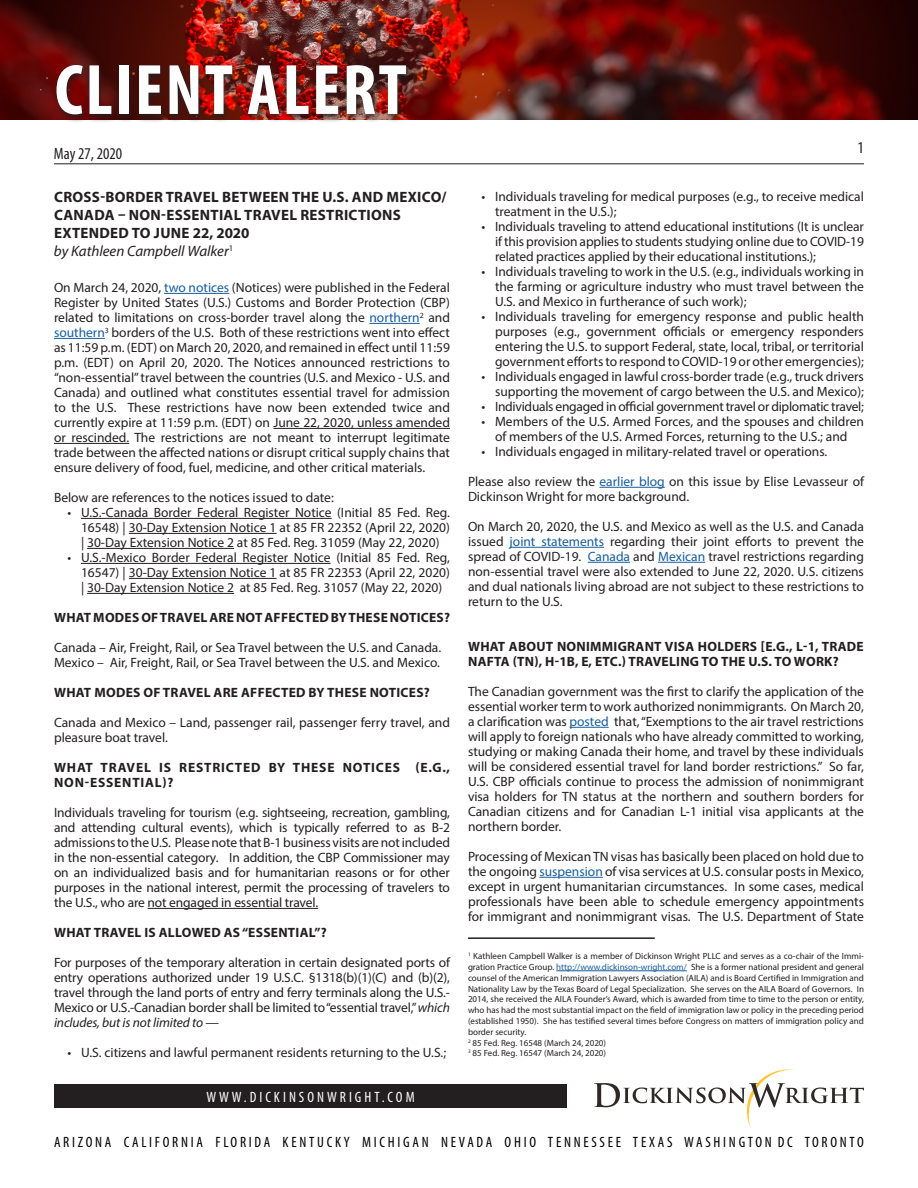
<style>
.page{position:relative;width:918px;height:1188px;background:#fff}
.page>*{position:absolute;margin:0;border:0;box-sizing:border-box;transform-origin:0 0}
.t1{font:700 condensed 72px "Myriad Pro";letter-spacing:.03em;color:#fff}
.t2{font:condensed 16.5px "Myriad Pro";color:#231f20}
.t3{font:700 15px/18px "Myriad Pro";letter-spacing:.02em;color:#231f20}
.t4{font:condensed 15px "Myriad Pro";letter-spacing:.18em;color:#000}
.t5{font:condensed 15px "Myriad Pro";letter-spacing:.2em;color:#fff}
.t6{font:13.5px/15px "Myriad Pro";color:#231f20;text-align:justify}
.t7{font:700 13.5px/15px "Myriad Pro";letter-spacing:.02em;color:#231f20}
.t8{font:13.5px "Myriad Pro";letter-spacing:-.02em;color:#231f20}
.t9{font:700 13.5px/15px "Myriad Pro";letter-spacing:.06em;color:#231f20}
.t10{font:9px/10.8px "Myriad Pro";color:#231f20;text-align:justify}
.s1{font-weight:400;font-style:italic}
.s2{color:#175d9e}
.s3{font-style:italic}
</style>
<div class="page">
<div style="left:54px;top:1084px;width:513px;height:24px;background:#231f20"></div>
<svg style="left:594px;top:1069px;width:270px;height:59px"></svg>
<hr style="left:54px;top:163px;width:810px;height:1px;background:#231f20">
<img style="left:0;top:0;width:918px;height:120px">
<img style="left:52px;top:61px;width:362px;height:61px">
<hr style="left:164px;top:293px;width:65px;height:1px;background:#175d9e">
<hr style="left:369px;top:323px;width:51px;height:1px;background:#175d9e">
<hr style="left:54px;top:338px;width:51px;height:1px;background:#175d9e">
<hr style="left:273px;top:428px;width:177px;height:1px;background:#231f20">
<hr style="left:54px;top:443px;width:75px;height:1px;background:#231f20">
<hr style="left:81px;top:518px;width:251px;height:1px;background:#231f20">
<hr style="left:129px;top:533px;width:148px;height:1px;background:#231f20">
<hr style="left:87px;top:548px;width:147px;height:1px;background:#231f20">
<hr style="left:81px;top:563px;width:250px;height:1px;background:#231f20">
<hr style="left:129px;top:578px;width:148px;height:1px;background:#231f20">
<hr style="left:87px;top:593px;width:147px;height:1px;background:#231f20">
<hr style="left:148px;top:908px;width:170px;height:1px;background:#231f20">
<hr style="left:599px;top:487px;width:66px;height:1px;background:#175d9e">
<hr style="left:510px;top:547px;width:94px;height:1px;background:#175d9e">
<hr style="left:588px;top:562px;width:42px;height:1px;background:#175d9e">
<hr style="left:658px;top:562px;width:47px;height:1px;background:#175d9e">
<hr style="left:570px;top:727px;width:39px;height:1px;background:#175d9e">
<hr style="left:539px;top:877px;width:64px;height:1px;background:#175d9e">
<hr style="left:556px;top:971px;width:131px;height:1px;background:#175d9e">
<hr style="left:468px;top:937px;width:187px;height:2px;background:#231f20">
<p class="t1" style="left:55px;top:45px;width:354px">CLIENT ALERT</p>
<p class="t2" style="left:54px;top:144px;width:70px">May 27, 2020</p>
<p class="t3" style="left:54px;top:188px;width:394px">CROSS-BORDER TRAVEL BETWEEN THE U.S. AND MEXICO/ CANADA – NON-ESSENTIAL TRAVEL RESTRICTIONS EXTENDED TO JUNE 22, 2020<br><span class="s1">by Kathleen Campbell Walker</span><sup>1</sup></p>
<p class="t6" style="left:54px;top:280px;width:398px">On March 24, 2020, <span class="s2">two notices</span> (Notices) were published in the Federal Register by United States (U.S.) Customs and Border Protection (CBP) related to limitations on cross-border travel along the <span class="s2">northern</span><sup>2</sup> and <span class="s2">southern</span><sup>3</sup> borders of the U.S. Both of these restrictions went into effect as 11:59 p.m. (EDT) on March 20, 2020, and remained in effect until 11:59 p.m. (EDT) on April 20, 2020. The Notices announced restrictions to “non-essential” travel between the countries (U.S. and Mexico - U.S. and Canada) and outlined what constitutes essential travel for admission to the U.S. These restrictions have now been extended twice and currently expire at 11:59 p.m. (EDT) on June 22, 2020, unless amended or rescinded. The restrictions are not meant to interrupt legitimate trade between the affected nations or disrupt critical supply chains that ensure delivery of food, fuel, medicine, and other critical materials.</p>
<p class="t6" style="left:54px;top:490px;width:281px">Below are references to the notices issued to date:</p>
<p class="t6" style="left:81px;top:505px;width:371px;text-indent:-14px">• U.S.-Canada Border Federal Register Notice (Initial 85 Fed. Reg.<br>16548) | 30-Day Extension Notice 1 at 85 FR 22352 (April 22, 2020) | 30-Day Extension Notice 2 at 85 Fed. Reg. 31059 (May 22, 2020)</p>
<p class="t6" style="left:81px;top:550px;width:371px;text-indent:-14px">• U.S.-Mexico Border Federal Register Notice (Initial 85 Fed. Reg, 16547) | 30-Day Extension Notice 1 at 85 FR 22353 (April 22, 2020) | 30-Day Extension Notice 2 at 85 Fed. Reg. 31057 (May 22, 2020)</p>
<p class="t7" style="left:54px;top:610px;width:397px">WHAT MODES OF TRAVEL ARE NOT AFFECTED BY THESE NOTICES?</p>
<p class="t6" style="left:54px;top:640px;width:389px">Canada – Air, Freight, Rail, or Sea Travel between the U.S. and Canada.</p>
<p class="t6" style="left:54px;top:655px;width:388px">Mexico – Air, Freight, Rail, or Sea Travel between the U.S. and Mexico.</p>
<p class="t7" style="left:54px;top:685px;width:377px">WHAT MODES OF TRAVEL ARE AFFECTED BY THESE NOTICES?</p>
<p class="t6" style="left:54px;top:715px;width:398px">Canada and Mexico – Land, passenger rail, passenger ferry travel, and pleasure boat travel.</p>
<p class="t9" style="left:54px;top:760px;width:397px">WHAT TRAVEL IS RESTRICTED BY THESE NOTICES (E.G.,<br>NON-ESSENTIAL)?</p>
<p class="t6" style="left:54px;top:805px;width:398px">Individuals traveling for tourism (e.g. sightseeing, recreation, gambling, and attending cultural events), which is typically referred to as B-2 admissions to the U.S. Please note that B-1 business visits are not included in the non-essential category. In addition, the CBP Commissioner may on an individualized basis and for humanitarian reasons or for other purposes in the national interest, permit the processing of travelers to the U.S., who are not engaged in essential travel.</p>
<p class="t7" style="left:54px;top:925px;width:274px">WHAT TRAVEL IS ALLOWED AS “ESSENTIAL”?</p>
<p class="t6" style="left:54px;top:955px;width:398px">For purposes of the temporary alteration in certain designated ports of entry operations authorized under 19 U.S.C. §1318(b)(1)(C) and (b)(2), travel through the land ports of entry and ferry terminals along the U.S.- Mexico or U.S.-Canadian border shall be limited to “essential travel,” <span class="s3">which includes, but is not limited to —</span></p>
<p class="t6" style="left:68px;top:1045px;width:380px">• U.S. citizens and lawful permanent residents returning to the U.S.;</p>
<p class="t2" style="left:858px;top:138px;width:8px">1</p>
<p class="t6" style="left:495px;top:189px;width:371px;text-indent:-14px">• Individuals traveling for medical purposes (e.g., to receive medical treatment in the U.S.);</p>
<p class="t6" style="left:495px;top:219px;width:371px;text-indent:-14px">• Individuals traveling to attend educational institutions (It is unclear if this provision applies to students studying online due to COVID-19 related practices applied by their educational institutions.);</p>
<p class="t6" style="left:495px;top:264px;width:371px;text-indent:-14px">• Individuals traveling to work in the U.S. (e.g., individuals working in the farming or agriculture industry who must travel between the U.S. and Mexico in furtherance of such work);</p>
<p class="t6" style="left:495px;top:309px;width:371px;text-indent:-14px">• Individuals traveling for emergency response and public health purposes (e.g., government officials or emergency responders entering the U.S. to support Federal, state, local, tribal, or territorial government efforts to respond to COVID-19 or other emergencies);</p>
<p class="t6" style="left:482px;top:369px;width:384px;text-align:right">• Individuals engaged in lawful cross-border trade (e.g., truck drivers supporting the movement of cargo between the U.S. and Mexico);</p>
<p class="t8" style="left:482px;top:398px;width:384px">• Individuals engaged in official government travel or diplomatic travel;</p>
<p class="t6" style="left:482px;top:414px;width:384px;text-align:center">• Members of the U.S. Armed Forces, and the spouses and children of members of the U.S. Armed Forces, returning to the U.S.; and</p>
<p class="t6" style="left:482px;top:444px;width:347px">• Individuals engaged in military-related travel or operations.</p>
<p class="t6" style="left:468px;top:474px;width:398px">Please also review the <span class="s2">earlier blog</span> on this issue by Elise Levasseur of<br>Dickinson Wright for more background.</p>
<p class="t6" style="left:468px;top:519px;width:398px">On March 20, 2020, the U.S. and Mexico as well as the U.S. and Canada issued <span class="s2">joint statements</span> regarding their joint efforts to prevent the spread of COVID-19. <span class="s2">Canada</span> and <span class="s2">Mexican</span> travel restrictions regarding non-essential travel were also extended to June 22, 2020. U.S. citizens and dual nationals living abroad are not subject to these restrictions to return to the U.S.</p>
<p class="t7" style="left:468px;top:638px;width:397px">WHAT ABOUT NONIMMIGRANT VISA HOLDERS [E.G., L-1, TRADE<br>NAFTA (TN), H-1B, E, ETC.) TRAVELING TO THE U.S. TO WORK?</p>
<p class="t6" style="left:468px;top:684px;width:398px">The Canadian government was the first to clarify the application of the essential worker term to work authorized nonimmigrants. On March 20, a clarification was <span class="s2">posted</span> that, “Exemptions to the air travel restrictions will apply to foreign nationals who have already committed to working, studying or making Canada their home, and travel by these individuals will be considered essential travel for land border restrictions.” So far, U.S. CBP officials continue to process the admission of nonimmigrant visa holders for TN status at the northern and southern borders for Canadian citizens and for Canadian L-1 initial visa applicants at the northern border.</p>
<p class="t6" style="left:468px;top:849px;width:398px">Processing of Mexican TN visas has basically been placed on hold due to the ongoing <span class="s2">suspension</span> of visa services at U.S. consular posts in Mexico, except in urgent humanitarian circumstances. In some cases, medical professionals have been able to schedule emergency appointments for immigrant and nonimmigrant visas. The U.S. Department of State</p>
<p class="t10" style="left:468px;top:951px;width:398px"><sup>1</sup> Kathleen Campbell Walker is a member of Dickinson Wright PLLC and serves as a co-chair of the Immi&shy;gration Practice Group. <span class="s2">http://www.dickinson-wright.com/</span> She is a former national president and general counsel of the American Immigration Lawyers Association (AILA) and is Board Certified in Immigration and Nationality Law by the Texas Board of Legal Specialization. She serves on the AILA Board of Governors. In 2014, she received the AILA Founder’s Award, which is awarded from time to time to the person or entity, who has had the most substantial impact on the field of immigration law or policy in the preceding period (established 1950). She has testified several times before Congress on matters of immigration policy and border security.</p>
<p class="t10" style="left:468px;top:1037px;width:140px"><sup>2</sup> 85 Fed. Reg. 16548 (March 24, 2020)</p>
<p class="t10" style="left:468px;top:1048px;width:140px"><sup>3</sup> 85 Fed. Reg. 16547 (March 24, 2020)</p>
<p class="t5" style="left:206px;top:1088px;width:210px">WWW.DICKINSONWRIGHT.COM</p>
<p class="t4" style="left:54px;top:1133px;width:811px">ARIZONA CALIFORNIA FLORIDA KENTUCKY MICHIGAN NEVADA OHIO TENNESSEE TEXAS WASHINGTON DC TORONTO</p>
</div>
